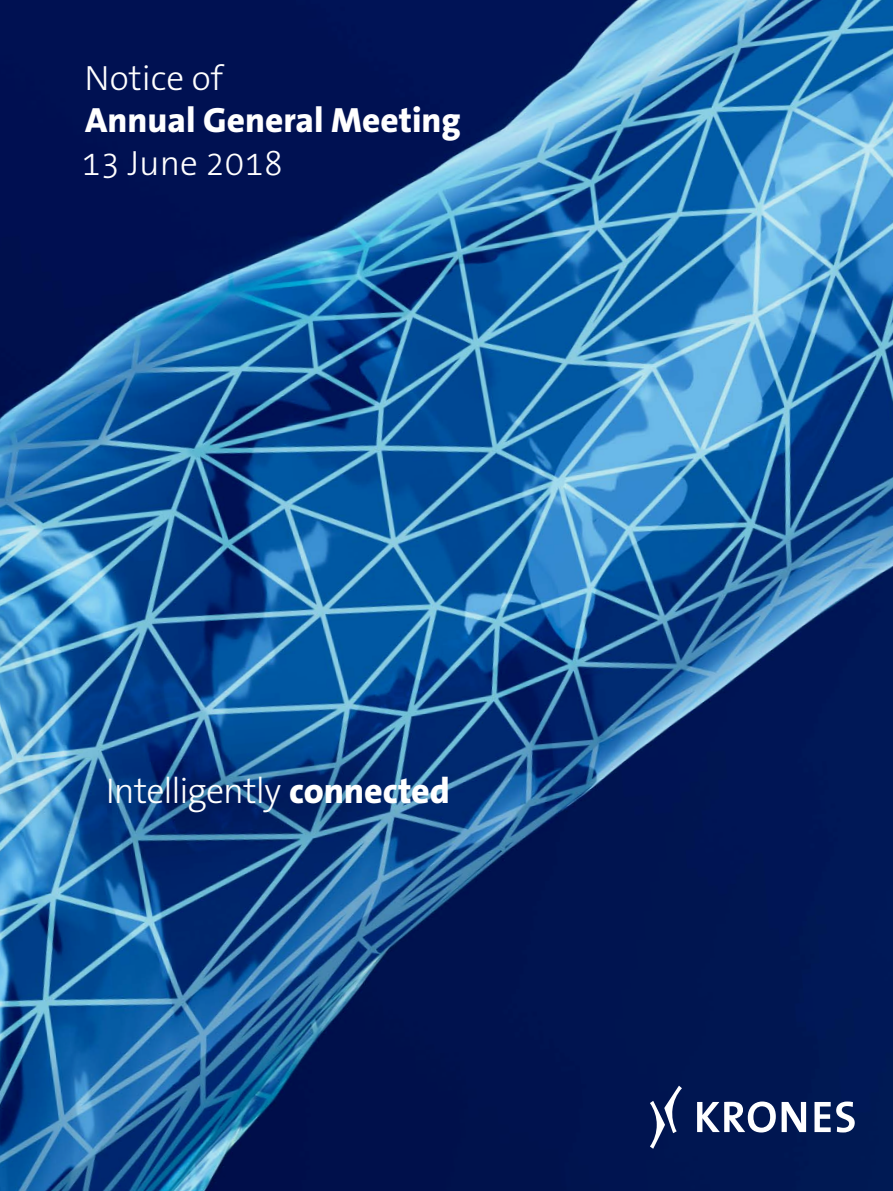
<style>
.page{position:relative;width:893px;height:1191px;background:#fff}
.page>*{position:absolute;margin:0;border:0;box-sizing:border-box;transform-origin:0 0}
.t1{font:36px "The Sans LP3 Lig";letter-spacing:-.025em;color:#fff}
.t2{font:35.25px "The Sans LP8 Ex Bld";color:#fff}
.t3{font:35.25px "The Sans LP3 Lig";color:#fff}
.s1{font-family:"The Sans LP8 Ex Bld"}
</style>
<div class="page">
<img style="left:0;top:0;width:893px;height:1191px">
<svg style="left:697px;top:1101px;width:79px;height:31px"></svg>
<svg style="left:782px;top:1102px;width:24px;height:30px"></svg>
<svg style="left:814px;top:1101px;width:41px;height:31px"></svg>
<svg style="left:650px;top:1085px;width:32px;height:63px"></svg>
<p class="t3" style="left:85px;top:55px;width:140px">Notice of</p>
<p class="t2" style="left:85px;top:98px;width:377px">Annual General Meeting</p>
<p class="t3" style="left:81px;top:140px;width:203px">13 June 2018</p>
<p class="t1" style="left:106px;top:767px;width:346px">Intelligently <span class="s1">connected</span></p>
</div>
